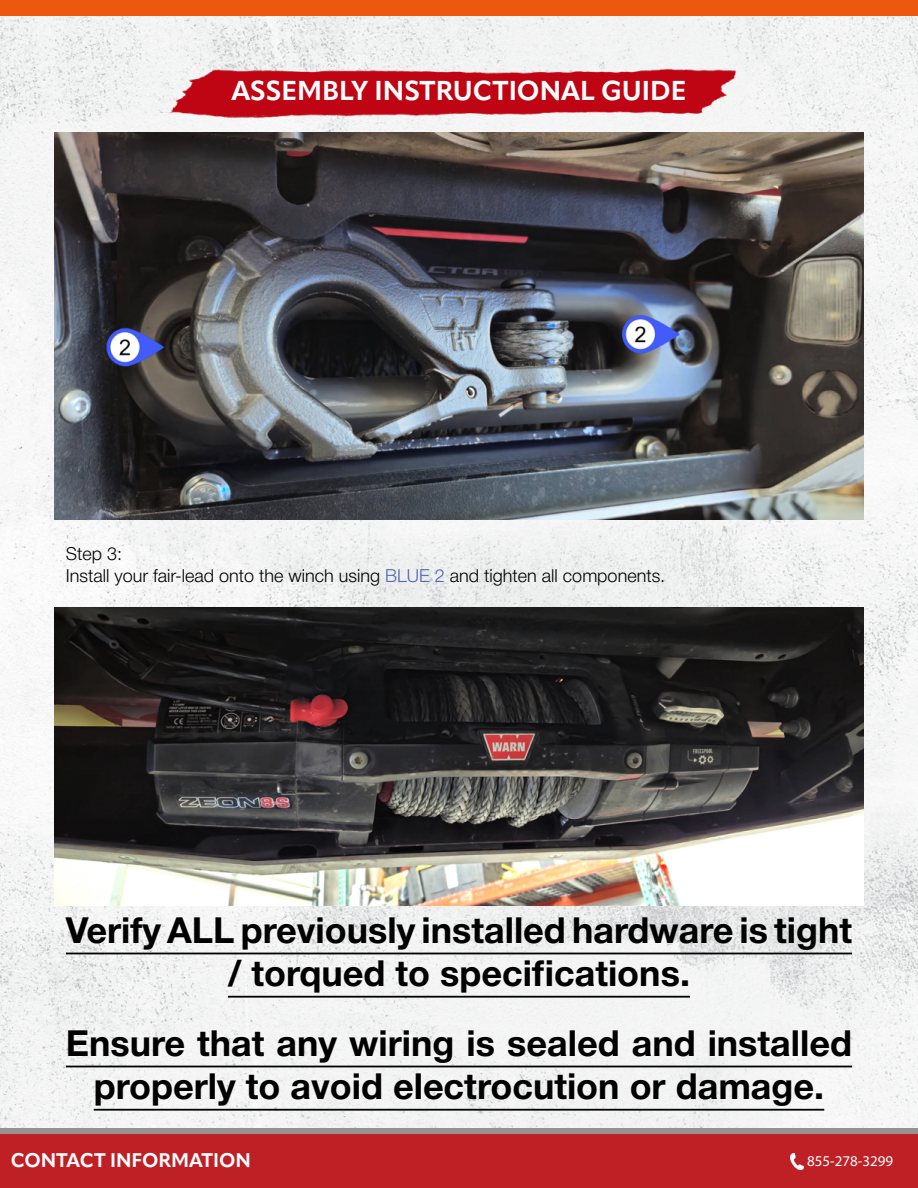
<style>
.page{position:relative;width:918px;height:1188px;background:#fff}
.page>*{position:absolute;margin:0;border:0;box-sizing:border-box;transform-origin:0 0}
.t1{font:700 36px/43.2px "Helvetica Neue";color:#000;text-align:center}
.t2{font:700 27px "Apparat";color:#fff}
.t3{font:700 19.5px "Apparat";color:#fff}
.t4{font:300 18px/21.6px "Helvetica Neue";color:#000}
.t5{font:15px "Myriad Pro";color:#fff}
.s1{color:#4c66af}
</style>
<div class="page">
<img style="left:0;top:15px;width:918px;height:1113px">
<div style="left:0;top:0;width:918px;height:15px;background:#eb580e"></div>
<img style="left:163px;top:67px;width:592px;height:51px">
<div style="left:0;top:1134px;width:918px;height:54px;background:#bf2026"></div>
<img style="left:791px;top:1153px;width:13px;height:16px">
<div style="left:0;top:1128px;width:918px;height:6px;background:#949391"></div>
<img style="left:54px;top:133px;width:810px;height:386px">
<hr style="left:66px;top:953px;width:786px;height:1px;background:#000">
<hr style="left:228px;top:996px;width:462px;height:2px;background:#000">
<hr style="left:66px;top:1066px;width:786px;height:1px;background:#000">
<hr style="left:94px;top:1109px;width:730px;height:2px;background:#000">
<img style="left:54px;top:608px;width:810px;height:298px">
<p class="t2" style="left:231px;top:74px;width:457px">ASSEMBLY INSTRUCTIONAL GUIDE</p>
<p class="t4" style="left:66px;top:541px;width:601px">Step 3:<br>Install your fair-lead onto the winch using <span class="s1">BLUE 2</span> and tighten all components.</p>
<p class="t1" style="left:66px;top:909px;width:788px">Verify ALL previously installed hardware is tight / torqued to specifications.</p>
<p class="t1" style="left:66px;top:1022px;width:788px">Ensure that any wiring is sealed and installed properly to avoid electrocution or damage.</p>
<p class="t3" style="left:11px;top:1148px;width:242px">CONTACT INFORMATION</p>
<p class="t5" style="left:807px;top:1152px;width:88px">855-278-3299</p>
</div>
